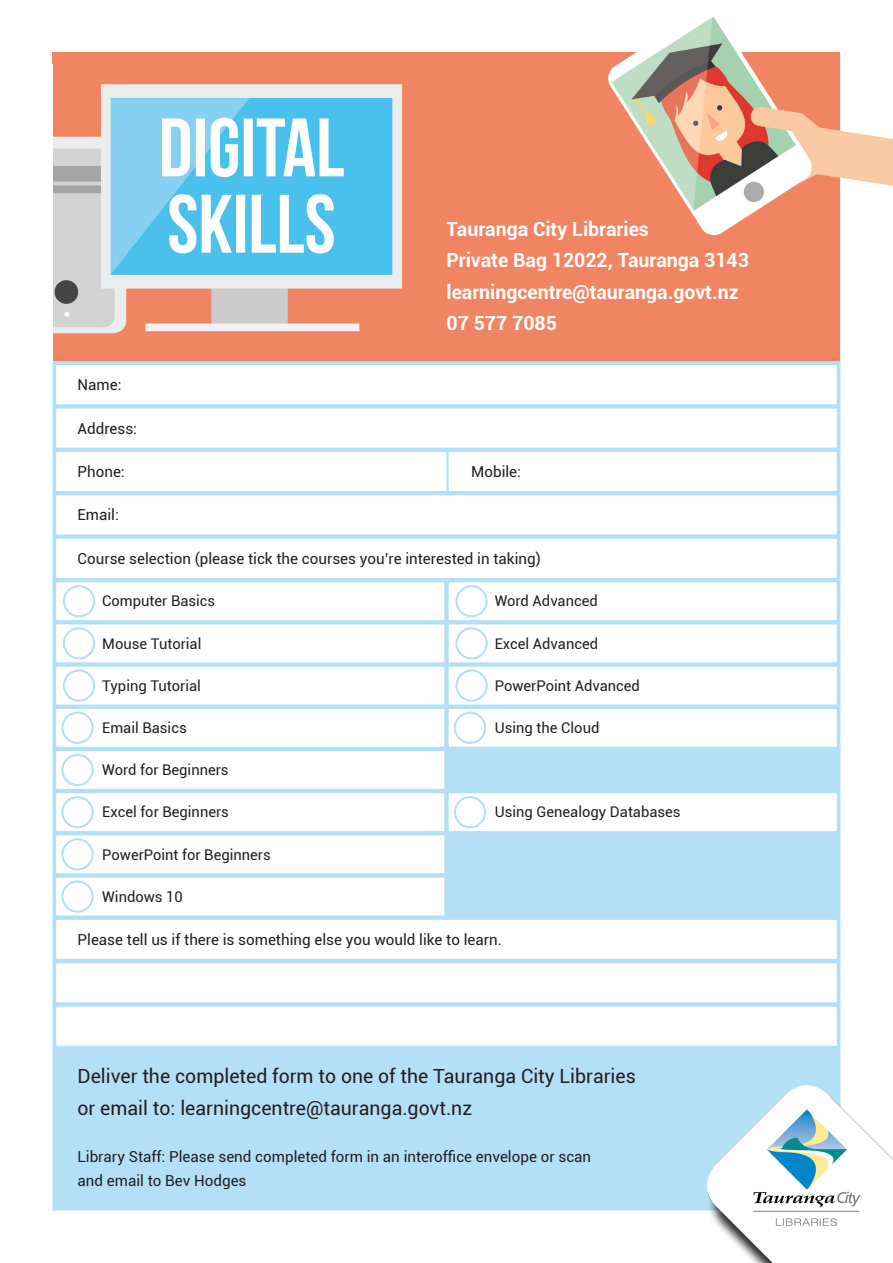
<style>
.page{position:relative;width:893px;height:1263px;background:#fff}
.page>*{position:absolute;margin:0;border:0;box-sizing:border-box;transform-origin:0 0}
.t1{font:19.5px "Roboto";color:#231f20}
.t2{font:700 19.5px "Roboto";color:#fff}
.t3{font:15.15px "Roboto";color:#231f20}
.t4{font:14.7px "Roboto";color:#231f20}
</style>
<div class="page">
<div style="left:52px;top:52px;width:788px;height:1158px;background:#b3dff7;border:3px solid #b3dff7"></div>
<img style="left:690px;top:1044px;width:203px;height:219px">
<div style="left:52px;top:52px;width:788px;height:309px;background:#f18563"></div>
<img style="left:52px;top:64px;width:308px;height:288px">
<img style="left:214px;top:16px;width:679px;height:274px">
<div style="left:54px;top:363px;width:785px;height:43px;background:#fff;border:2px solid #b3dff7"></div>
<div style="left:54px;top:406px;width:785px;height:44px;background:#fff;border:2px solid #b3dff7"></div>
<div style="left:54px;top:450px;width:785px;height:43px;background:#fff;border:2px solid #b3dff7"></div>
<div style="left:446px;top:450px;width:393px;height:43px;background:#fff;border:2px solid #b3dff7"></div>
<div style="left:54px;top:493px;width:785px;height:44px;background:#fff;border:2px solid #b3dff7"></div>
<div style="left:54px;top:537px;width:785px;height:43px;background:#fff;border:2px solid #b3dff7"></div>
<div style="left:54px;top:580px;width:392px;height:42px;background:#fff;border:2px solid #b3dff7"></div>
<div style="left:54px;top:622px;width:392px;height:42px;background:#fff;border:2px solid #b3dff7"></div>
<div style="left:54px;top:664px;width:392px;height:43px;background:#fff;border:2px solid #b3dff7"></div>
<div style="left:54px;top:707px;width:392px;height:42px;background:#fff;border:2px solid #b3dff7"></div>
<div style="left:54px;top:749px;width:392px;height:42px;background:#fff;border:2px solid #b3dff7"></div>
<div style="left:54px;top:791px;width:392px;height:42px;background:#fff;border:2px solid #b3dff7"></div>
<div style="left:54px;top:833px;width:392px;height:42px;background:#fff;border:2px solid #b3dff7"></div>
<div style="left:54px;top:875px;width:392px;height:43px;background:#fff;border:2px solid #b3dff7"></div>
<div style="left:63px;top:585px;width:32px;height:32px;border:2px solid #b3dff7;border-radius:50%"></div>
<div style="left:63px;top:627px;width:32px;height:32px;border:2px solid #b3dff7;border-radius:50%"></div>
<div style="left:63px;top:669px;width:32px;height:33px;border:2px solid #b3dff7;border-radius:50%"></div>
<div style="left:61px;top:712px;width:33px;height:32px;border:2px solid #b3dff7;border-radius:50%"></div>
<div style="left:61px;top:754px;width:33px;height:32px;border:2px solid #b3dff7;border-radius:50%"></div>
<div style="left:61px;top:796px;width:33px;height:32px;border:2px solid #b3dff7;border-radius:50%"></div>
<div style="left:61px;top:838px;width:33px;height:32px;border:2px solid #b3dff7;border-radius:50%"></div>
<div style="left:61px;top:880px;width:33px;height:33px;border:2px solid #b3dff7;border-radius:50%"></div>
<div style="left:446px;top:580px;width:393px;height:42px;background:#fff;border:2px solid #b3dff7"></div>
<div style="left:446px;top:622px;width:393px;height:42px;background:#fff;border:2px solid #b3dff7"></div>
<div style="left:446px;top:664px;width:393px;height:43px;background:#fff;border:2px solid #b3dff7"></div>
<div style="left:446px;top:707px;width:393px;height:42px;background:#fff;border:2px solid #b3dff7"></div>
<div style="left:446px;top:791px;width:393px;height:42px;background:#fff;border:2px solid #b3dff7"></div>
<div style="left:455px;top:585px;width:33px;height:32px;border:2px solid #b3dff7;border-radius:50%"></div>
<div style="left:455px;top:627px;width:33px;height:32px;border:2px solid #b3dff7;border-radius:50%"></div>
<div style="left:455px;top:669px;width:33px;height:33px;border:2px solid #b3dff7;border-radius:50%"></div>
<div style="left:454px;top:712px;width:32px;height:32px;border:2px solid #b3dff7;border-radius:50%"></div>
<div style="left:454px;top:796px;width:32px;height:32px;border:2px solid #b3dff7;border-radius:50%"></div>
<div style="left:54px;top:918px;width:785px;height:43px;background:#fff;border:2px solid #b3dff7"></div>
<div style="left:54px;top:961px;width:785px;height:43px;background:#fff;border:2px solid #b3dff7"></div>
<div style="left:54px;top:1004px;width:785px;height:44px;background:#fff;border:2px solid #b3dff7"></div>
<p class="t2" style="left:446px;top:215px;width:204px">Tauranga City Libraries</p>
<p class="t2" style="left:446px;top:247px;width:304px">Private Bag 12022, Tauranga 3143</p>
<p class="t2" style="left:446px;top:278px;width:294px">learningcentre@tauranga.govt.nz</p>
<p class="t2" style="left:446px;top:310px;width:112px">07 577 7085</p>
<p class="t3" style="left:78px;top:374px;width:46px">Name:</p>
<p class="t3" style="left:78px;top:417px;width:61px">Address:</p>
<p class="t3" style="left:78px;top:461px;width:49px">Phone:</p>
<p class="t3" style="left:471px;top:461px;width:51px">Mobile:</p>
<p class="t3" style="left:78px;top:504px;width:43px">Email:</p>
<p class="t3" style="left:78px;top:548px;width:465px">Course selection (please tick the courses you’re interested in taking)</p>
<p class="t4" style="left:102px;top:591px;width:115px">Computer Basics</p>
<p class="t4" style="left:102px;top:633px;width:101px">Mouse Tutorial</p>
<p class="t4" style="left:102px;top:675px;width:100px">Typing Tutorial</p>
<p class="t4" style="left:102px;top:717px;width:86px">Email Basics</p>
<p class="t4" style="left:102px;top:760px;width:128px">Word for Beginners</p>
<p class="t4" style="left:102px;top:802px;width:128px">Excel for Beginners</p>
<p class="t4" style="left:102px;top:844px;width:170px">PowerPoint for Beginners</p>
<p class="t4" style="left:102px;top:886px;width:82px">Windows 10</p>
<p class="t4" style="left:495px;top:591px;width:105px">Word Advanced</p>
<p class="t4" style="left:495px;top:633px;width:105px">Excel Advanced</p>
<p class="t4" style="left:495px;top:675px;width:147px">PowerPoint Advanced</p>
<p class="t4" style="left:495px;top:717px;width:106px">Using the Cloud</p>
<p class="t4" style="left:495px;top:802px;width:187px">Using Genealogy Databases</p>
<p class="t3" style="left:78px;top:929px;width:426px">Please tell us if there is something else you would like to learn.</p>
<p class="t1" style="left:78px;top:1063px;width:560px">Deliver the completed form to one of the Tauranga City Libraries</p>
<p class="t1" style="left:78px;top:1094px;width:396px">or email to: learningcentre@tauranga.govt.nz</p>
<p class="t3" style="left:78px;top:1146px;width:515px">Library Staff: Please send completed form in an interoffice envelope or scan</p>
<p class="t3" style="left:78px;top:1170px;width:170px">and email to Bev Hodges</p>
</div>
